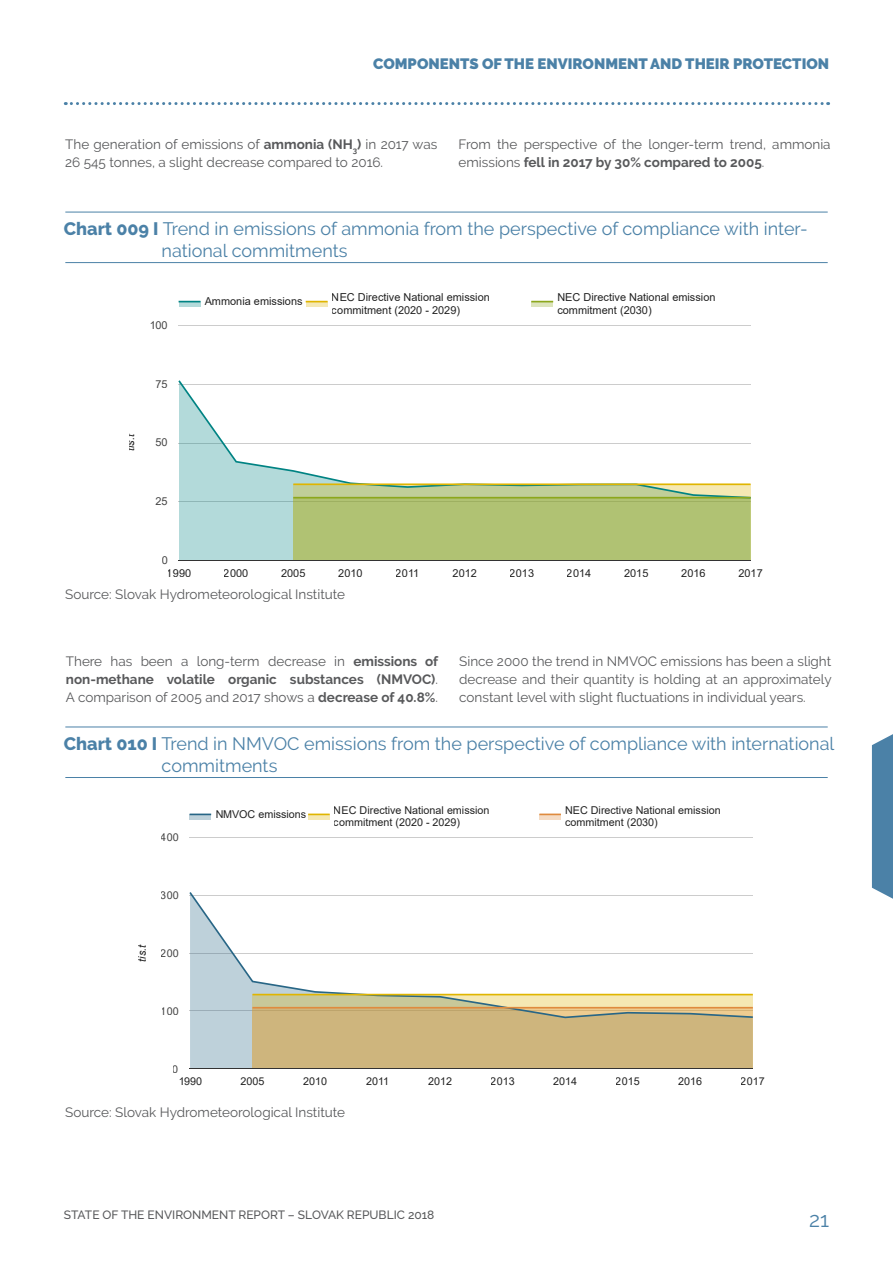
<style>
.page{position:relative;width:893px;height:1263px;background:#fff}
.page>*{position:absolute;margin:0;border:0;box-sizing:border-box;transform-origin:0 0}
.t1{font:21px "Raleway";color:#4b81a7}
.t2{font:18px/21.6px "Raleway";color:#4b81a7}
.t3{font:900 15px "Raleway";color:#4b81a7}
.t4{font:13.5px/18px "Raleway";color:#58595b}
.t5{font:700 13.5px/18px "Raleway";color:#58595b;text-align:justify}
.t6{font:500 12px "Raleway";color:#58595b}
.t7{font:10.95px/13.2px "Arial";color:#222}
.t8{font:10.95px "Arial";color:#444}
.t9{font:italic 10.95px "Arial";color:#222}
.t10{font:10.8px/12.9px "Arial";color:#222}
.t11{font:10.8px "Arial";color:#444}
.t12{font:italic 10.8px "Arial";color:#222}
.s1{font-weight:700}
.s2{font-weight:800}
.s3{font-weight:400}
</style>
<div class="page">
<svg style="left:65px;top:102px;width:764px;height:3px"></svg>
<svg style="left:872px;top:734px;width:21px;height:165px;background:#5789ad"></svg>
<hr style="left:65px;top:212px;width:763px;height:1px;background:#4b81a7">
<hr style="left:65px;top:262px;width:763px;height:1px;background:#4b81a7">
<div style="left:179px;top:302px;width:21px;height:5px;background:#b3dada"></div>
<svg style="left:179px;top:301px;width:21px;height:1px"></svg>
<div style="left:306px;top:302px;width:22px;height:5px;background:#f5e8b3"></div>
<svg style="left:306px;top:301px;width:22px;height:1px"></svg>
<div style="left:531px;top:302px;width:22px;height:5px;background:#dce4bb"></div>
<svg style="left:531px;top:301px;width:22px;height:1px"></svg>
<hr style="left:179px;top:325px;width:572px;height:1px;background:#ccc">
<div style="left:179px;top:499px;width:114px;height:61px;background:#b3dada"></div>
<div style="left:293px;top:498px;width:458px;height:62px;background:#b0c273"></div>
<hr style="left:179px;top:560px;width:572px;height:1px;background:#333">
<svg style="left:178px;top:380px;width:573px;height:119px"></svg>
<hr style="left:293px;top:483px;width:458px;height:2px;background:#e0b500">
<hr style="left:293px;top:497px;width:458px;height:1px;background:#8ca71c">
<hr style="left:65px;top:727px;width:763px;height:1px;background:#4b81a7">
<hr style="left:65px;top:777px;width:763px;height:1px;background:#4b81a7">
<svg style="left:190px;top:815px;width:21px;height:5px"></svg>
<hr style="left:190px;top:813px;width:21px;height:2px;background:#286686">
<svg style="left:308px;top:815px;width:22px;height:5px"></svg>
<hr style="left:308px;top:813px;width:22px;height:2px;background:#e0b500">
<svg style="left:539px;top:815px;width:22px;height:5px"></svg>
<hr style="left:539px;top:813px;width:22px;height:2px;background:#df8b3e">
<hr style="left:190px;top:837px;width:563px;height:1px;background:#ccc">
<div style="left:190px;top:1019px;width:63px;height:49px;background:#bed1da"></div>
<div style="left:253px;top:1008px;width:500px;height:61px;background:#ceb57d"></div>
<hr style="left:190px;top:1068px;width:563px;height:1px;background:#333">
<svg style="left:189px;top:892px;width:564px;height:127px"></svg>
<hr style="left:253px;top:994px;width:500px;height:1px;background:#e0b500">
<hr style="left:253px;top:1007px;width:500px;height:1px;background:#df8b3e">
<p class="t3" style="left:373px;top:55px;width:457px">COMPONENTS OF THE ENVIRONMENT AND THEIR PROTECTION</p>
<p class="t4" style="left:65px;top:135px;width:374px">The generation of emissions of <span class="s1">ammonia (NH</span><sub>3</sub><span class="s1">)</span> in 2017 was<br>26 545 tonnes, a slight decrease compared to 2016.</p>
<p class="t4" style="left:459px;top:135px;width:374px">From the perspective of the longer-term trend, ammonia emissions <span class="s1">fell in 2017 by 30% compared to 2005</span>.</p>
<h2 class="t2" style="left:162px;top:218px;width:648px;text-indent:-98px"><span class="s2">Chart 009 I</span> Trend in emissions of ammonia from the perspective of compliance with inter&shy;national commitments</h2>
<p class="t8" style="left:149px;top:318px;width:20px">100</p>
<p class="t7" style="left:205px;top:295px;width:99px">Ammonia emissions</p>
<p class="t7" style="left:332px;top:290px;width:160px">NEC Directive National emission commitment (2020 - 2029)</p>
<p class="t7" style="left:557px;top:290px;width:160px">NEC Directive National emission commitment (2030)</p>
<p class="t9" style="left:123px;top:451px;width:19px;rotate:-90deg">tis.t</p>
<p class="t8" style="left:155px;top:376px;width:14px">75</p>
<p class="t8" style="left:155px;top:435px;width:14px">50</p>
<p class="t8" style="left:155px;top:494px;width:14px">25</p>
<p class="t8" style="left:162px;top:552px;width:8px">0</p>
<p class="t7" style="left:167px;top:566px;width:26px">1990</p>
<p class="t7" style="left:224px;top:566px;width:26px">2000</p>
<p class="t7" style="left:281px;top:566px;width:26px">2005</p>
<p class="t7" style="left:338px;top:566px;width:26px">2010</p>
<p class="t7" style="left:396px;top:566px;width:25px">2011</p>
<p class="t7" style="left:453px;top:566px;width:26px">2012</p>
<p class="t7" style="left:510px;top:566px;width:26px">2013</p>
<p class="t7" style="left:567px;top:566px;width:26px">2014</p>
<p class="t7" style="left:624px;top:566px;width:26px">2015</p>
<p class="t7" style="left:681px;top:566px;width:26px">2016</p>
<p class="t7" style="left:738px;top:566px;width:26px">2017</p>
<p class="t4" style="left:65px;top:585px;width:281px">Source: Slovak Hydrometeorological Institute</p>
<p class="t5" style="left:66px;top:652px;width:374px"><span class="s3">There has been a long-term decrease in</span> emissions of non-methane volatile organic substances (NMVOC)<span class="s3">.<br>A comparison of 2005 and 2017 shows a</span> decrease of 40.8%<span class="s3">.</span></p>
<p class="t4" style="left:459px;top:652px;width:374px;text-align:justify">Since 2000 the trend in NMVOC emissions has been a slight decrease and their quantity is holding at an approximately constant level with slight fluctuations in individual years.</p>
<h2 class="t2" style="left:162px;top:733px;width:674px;text-indent:-98px"><span class="s2">Chart 010 I</span> Trend in NMVOC emissions from the perspective of compliance with international commitments</h2>
<p class="t10" style="left:215px;top:808px;width:92px">NMVOC emissions</p>
<p class="t10" style="left:334px;top:803px;width:157px">NEC Directive National emission commitment (2020 - 2029)</p>
<p class="t10" style="left:565px;top:803px;width:157px">NEC Directive National emission commitment (2030)</p>
<p class="t11" style="left:161px;top:830px;width:19px">400</p>
<p class="t11" style="left:161px;top:888px;width:19px">300</p>
<p class="t12" style="left:135px;top:962px;width:19px;rotate:-90deg">tis.t</p>
<p class="t11" style="left:161px;top:946px;width:19px">200</p>
<p class="t11" style="left:161px;top:1003px;width:19px">100</p>
<p class="t11" style="left:173px;top:1061px;width:7px">0</p>
<p class="t10" style="left:178px;top:1075px;width:25px">1990</p>
<p class="t10" style="left:241px;top:1075px;width:25px">2005</p>
<p class="t10" style="left:303px;top:1075px;width:25px">2010</p>
<p class="t10" style="left:366px;top:1075px;width:25px">2011</p>
<p class="t10" style="left:428px;top:1075px;width:25px">2012</p>
<p class="t10" style="left:491px;top:1075px;width:25px">2013</p>
<p class="t10" style="left:553px;top:1075px;width:25px">2014</p>
<p class="t10" style="left:616px;top:1075px;width:25px">2015</p>
<p class="t10" style="left:678px;top:1075px;width:25px">2016</p>
<p class="t10" style="left:741px;top:1075px;width:25px">2017</p>
<p class="t4" style="left:65px;top:1103px;width:281px">Source: Slovak Hydrometeorological Institute</p>
<p class="t6" style="left:64px;top:1208px;width:372px">STATE OF THE ENVIRONMENT REPORT – SLOVAK REPUBLIC 2018</p>
<h1 class="t1" style="left:809px;top:1208px;width:21px">21</h1>
</div>
